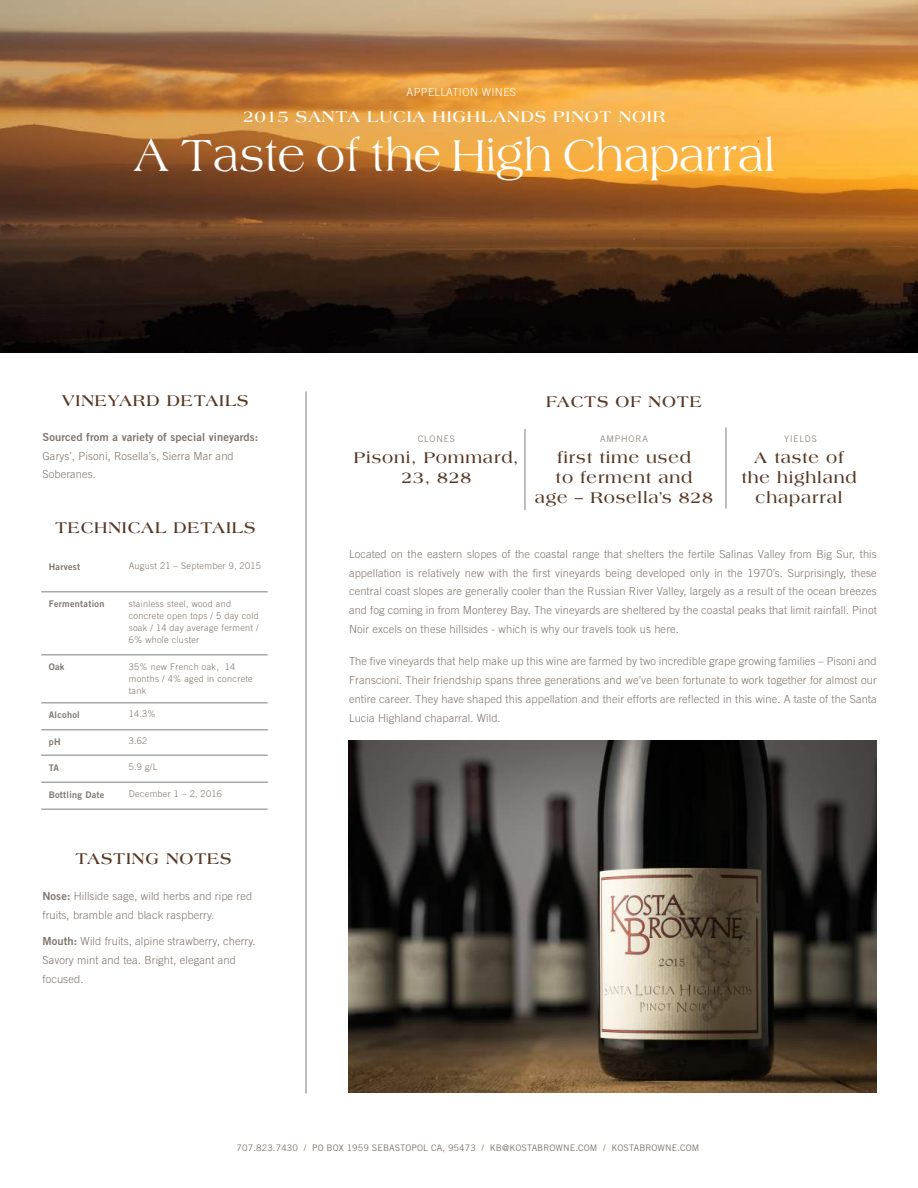
<style>
.page{position:relative;width:918px;height:1188px;background:#fff}
.page>*{position:absolute;margin:0;border:0;box-sizing:border-box;transform-origin:0 0}
.t1{font:40.35px "Americana";letter-spacing:.02em;color:#fff;scale:.93 1}
.t2{font:700 16.65px/20.1px "Americana";letter-spacing:.05em;color:#563824;text-align:center}
.t3{font:700 16.65px "Americana";letter-spacing:.05em;color:#fff}
.t4{font:300 11.1px/18.9px "Trade Gothic";letter-spacing:.01em;color:#80766d}
.t5{font:11.1px "Trade Gothic Bold Two";letter-spacing:.01em;color:#80766d}
.t6{font:300 11.1px "Trade Gothic";letter-spacing:.03em;color:#fff}
.t7{font:300 9.15px/12px "Trade Gothic";letter-spacing:.03em;color:#80766d}
.t8{font:9.15px "Trade Gothic Bold Two";letter-spacing:.03em;color:#80766d}
.t9{font:9px "Trade Gothic";letter-spacing:.01em;color:#80766d}
.t10{font:300 9px "Trade Gothic";letter-spacing:.1em;color:#80766d}
.s1{font-family:"Trade Gothic Bold Two";font-weight:400}
</style>
<div class="page">
<img style="left:0;top:0;width:918px;height:352px">
<hr style="left:524px;top:429px;width:2px;height:81px;background:#a7a9ab">
<hr style="left:305px;top:392px;width:2px;height:702px;background:#a7a9ab">
<hr style="left:725px;top:428px;width:2px;height:80px;background:#a7a9ab">
<hr style="left:41px;top:591px;width:227px;height:1px;background:#a7a9ab">
<hr style="left:41px;top:654px;width:227px;height:2px;background:#a7a9ab">
<hr style="left:41px;top:702px;width:227px;height:2px;background:#a7a9ab">
<hr style="left:41px;top:729px;width:227px;height:1px;background:#a7a9ab">
<hr style="left:41px;top:754px;width:227px;height:2px;background:#a7a9ab">
<hr style="left:41px;top:782px;width:227px;height:1px;background:#a7a9ab">
<hr style="left:41px;top:808px;width:227px;height:2px;background:#a7a9ab">
<img style="left:349px;top:741px;width:528px;height:351px">
<p class="t6" style="left:407px;top:85px;width:111px">APPELLATION WINES</p>
<h2 class="t3" style="left:243px;top:107px;width:424px">2015 SANTA LUCIA HIGHLANDS PINOT NOIR</h2>
<h1 class="t1" style="left:133px;top:128px;width:692px">A Taste of the High Chaparral</h1>
<h2 class="t2" style="left:62px;top:391px;width:189px">VINEYARD DETAILS</h2>
<p class="t5" style="left:42px;top:430px;width:217px">Sourced from a variety of special vineyards:</p>
<p class="t4" style="left:42px;top:446px;width:193px">Garys’, Pisoni, Rosella’s, Sierra Mar and<br>Soberanes.</p>
<h2 class="t2" style="left:55px;top:518px;width:202px">TECHNICAL DETAILS</h2>
<p class="t8" style="left:49px;top:561px;width:33px">Harvest</p>
<p class="t7" style="left:129px;top:560px;width:134px">August 21 – September 9, 2015</p>
<p class="t8" style="left:49px;top:599px;width:57px">Fermentation</p>
<p class="t7" style="left:129px;top:597px;width:131px">stainless steel, wood and concrete open tops / 5 day cold soak / 14 day average ferment /<br>6% whole cluster</p>
<p class="t8" style="left:49px;top:662px;width:17px">Oak</p>
<p class="t7" style="left:129px;top:660px;width:126px">35% new French oak, 14 months / 4% aged in concrete tank</p>
<p class="t8" style="left:49px;top:710px;width:33px">Alcohol</p>
<p class="t7" style="left:129px;top:708px;width:28px">14.3%</p>
<p class="t8" style="left:49px;top:737px;width:13px">pH</p>
<p class="t7" style="left:129px;top:735px;width:20px">3.62</p>
<p class="t8" style="left:49px;top:762px;width:12px">TA</p>
<p class="t7" style="left:129px;top:760px;width:30px">5.9 g/L</p>
<p class="t8" style="left:49px;top:789px;width:57px">Bottling Date</p>
<p class="t7" style="left:129px;top:787px;width:95px">December 1 – 2, 2016</p>
<h2 class="t2" style="left:76px;top:848px;width:158px">TASTING NOTES</h2>
<p class="t4" style="left:42px;top:886px;width:211px"><span class="s1">Nose:</span> Hillside sage, wild herbs and ripe red fruits, bramble and black raspberry.</p>
<p class="t4" style="left:42px;top:932px;width:215px"><span class="s1">Mouth:</span> Wild fruits, alpine strawberry, cherry.<br>Savory mint and tea. Bright, elegant and focused.</p>
<h2 class="t2" style="left:546px;top:391px;width:157px">FACTS OF NOTE</h2>
<p class="t10" style="left:418px;top:433px;width:39px">CLONES</p>
<p class="t10" style="left:600px;top:433px;width:49px">AMPHORA</p>
<h2 class="t2" style="left:354px;top:447px;width:166px">Pisoni, Pommard,<br>23, 828</h2>
<h2 class="t2" style="left:535px;top:447px;width:180px">first time used<br>to ferment and<br>age – Rosella’s 828</h2>
<p class="t10" style="left:784px;top:433px;width:34px">YIELDS</p>
<h2 class="t2" style="left:741px;top:447px;width:117px">A taste of the highland chaparral</h2>
<p class="t4" style="left:349px;top:544px;width:529px;text-align:justify">Located on the eastern slopes of the coastal range that shelters the fertile Salinas Valley from Big Sur, this appellation is relatively new with the first vineyards being developed only in the 1970’s. Surprisingly, these central coast slopes are generally cooler than the Russian River Valley, largely as a result of the ocean breezes and fog coming in from Monterey Bay. The vineyards are sheltered by the coastal peaks that limit rainfall. Pinot Noir excels on these hillsides - which is why our travels took us here.</p>
<p class="t4" style="left:349px;top:652px;width:529px;text-align:justify">The five vineyards that help make up this wine are farmed by two incredible grape growing families – Pisoni and Franscioni. Their friendship spans three generations and we’ve been fortunate to work together for almost our entire career. They have shaped this appellation and their efforts are reflected in this wine. A taste of the Santa Lucia Highland chaparral. Wild.</p>
<p class="t9" style="left:237px;top:1142px;width:464px">707.823.7430 / PO BOX 1959 SEBASTOPOL CA, 95473 / KB@KOSTABROWNE.COM / KOSTABROWNE.COM</p>
</div>
